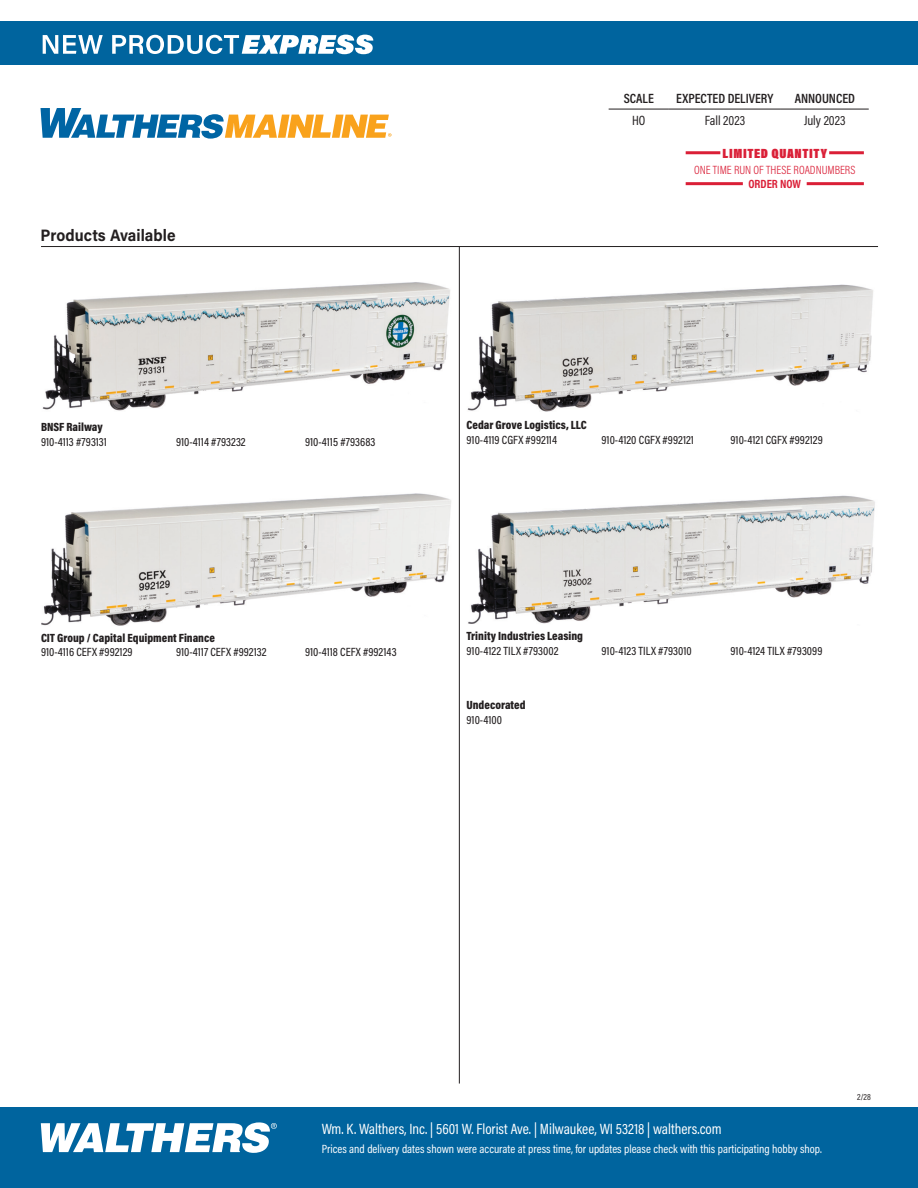
<style>
.page{position:relative;width:918px;height:1188px;background:#fff}
.page>*{position:absolute;margin:0;border:0;box-sizing:border-box;transform-origin:0 0}
.Flyer_First_Product_Name{font:700 16.5px "Acumin Pro";letter-spacing:.005em;color:#231f20;scale:.93 1}
.t1{font:15px "Acumin Pro Cond";color:#fff}
.Scale_Box{font:600 13.5px "Acumin Pro Cond";color:#231f20}
.Scale_Box-2{font:13.5px "Acumin Pro Cond";color:#231f20}
.Editorial_Bullets{font:900 13.5px "Acumin Pro Cond";letter-spacing:.05em;color:#da1f37}
.Editorial_Product_Name{font:500 12px "Acumin Pro Cond";color:#231f20}
.t2{font:12px "Acumin Pro Cond";color:#fff}
.Editorial_Product_Name-2{font:900 12px "Acumin Pro Cond";color:#231f20}
.Editorial_Product_Listing{font:500 12px "Acumin Pro Cond";letter-spacing:.005em;color:#231f20}
.Editorial_Bullets-2{font:300 12px/13.5px "Acumin Pro Cond";color:#da1f37;text-align:center}
.t3{font:9px "Acumin Pro Cond";color:#231f20}
.s1{font-weight:700}
</style>
<div class="page">
<div style="left:0;top:22px;width:918px;height:43px;background:#00649e"></div>
<svg style="left:43px;top:35px;width:60px;height:19px"></svg>
<svg style="left:112px;top:35px;width:261px;height:19px"></svg>
<div style="left:0;top:1107px;width:918px;height:81px;background:#00649e"></div>
<svg style="left:41px;top:1122px;width:236px;height:31px"></svg>
<hr style="left:41px;top:246px;width:837px;height:1px;background:#231f20">
<hr style="left:686px;top:151px;width:34px;height:3px;background:#da1f37">
<hr style="left:686px;top:182px;width:57px;height:3px;background:#da1f37">
<hr style="left:829px;top:151px;width:35px;height:3px;background:#da1f37">
<hr style="left:807px;top:182px;width:57px;height:3px;background:#da1f37">
<hr style="left:609px;top:109px;width:60px;height:1px;background:#231f20">
<hr style="left:669px;top:109px;width:112px;height:1px;background:#231f20">
<hr style="left:781px;top:109px;width:88px;height:1px;background:#231f20">
<hr style="left:459px;top:247px;width:1px;height:837px;background:#231f20">
<svg style="left:40px;top:108px;width:352px;height:31px"></svg>
<img style="left:42px;top:282px;width:408px;height:129px">
<img style="left:41px;top:493px;width:410px;height:133px">
<img style="left:467px;top:284px;width:406px;height:128px">
<img style="left:468px;top:495px;width:407px;height:129px">
<p class="Scale_Box" style="left:624px;top:90px;width:32px">SCALE</p>
<p class="Scale_Box" style="left:676px;top:90px;width:99px">EXPECTED DELIVERY</p>
<p class="Scale_Box" style="left:795px;top:90px;width:62px">ANNOUNCED</p>
<p class="Scale_Box-2" style="left:632px;top:112px;width:15px">HO</p>
<p class="Scale_Box-2" style="left:705px;top:112px;width:42px">Fall 2023</p>
<p class="Scale_Box-2" style="left:804px;top:112px;width:43px">July 2023</p>
<p class="Flyer_First_Product_Name" style="left:40px;top:224px;width:147px">Products Available</p>
<p class="Editorial_Product_Name-2" style="left:41px;top:419px;width:63px">BNSF Railway</p>
<p class="Editorial_Product_Listing" style="left:41px;top:434px;width:67px">910-4113 #793131</p>
<p class="Editorial_Product_Listing" style="left:176px;top:434px;width:71px">910-4114 #793232</p>
<p class="Editorial_Product_Listing" style="left:305px;top:434px;width:72px">910-4115 #793683</p>
<p class="Editorial_Bullets" style="left:723px;top:145px;width:106px">LIMITED QUANTITY</p>
<p class="Editorial_Bullets-2" style="left:694px;top:163px;width:163px">ONE TIME RUN OF THESE ROADNUMBERS<br><span class="s1">ORDER NOW</span></p>
<p class="Editorial_Product_Name-2" style="left:467px;top:417px;width:122px">Cedar Grove Logistics, LLC</p>
<p class="Editorial_Product_Name" style="left:467px;top:432px;width:92px">910-4119 CGFX #992114</p>
<p class="Editorial_Product_Name" style="left:602px;top:432px;width:94px">910-4120 CGFX #992121</p>
<p class="Editorial_Product_Name" style="left:731px;top:432px;width:94px">910-4121 CGFX #992129</p>
<p class="Editorial_Product_Name-2" style="left:41px;top:630px;width:176px">CIT Group / Capital Equipment Finance</p>
<p class="Editorial_Product_Name" style="left:41px;top:644px;width:93px">910-4116 CEFX #992129</p>
<p class="Editorial_Product_Name" style="left:176px;top:644px;width:92px">910-4117 CEFX #992132</p>
<p class="Editorial_Product_Name" style="left:305px;top:644px;width:93px">910-4118 CEFX #992143</p>
<p class="Editorial_Product_Name-2" style="left:467px;top:628px;width:118px">Trinity Industries Leasing</p>
<p class="Editorial_Product_Name" style="left:467px;top:643px;width:93px">910-4122 TILX #793002</p>
<p class="Editorial_Product_Name" style="left:602px;top:643px;width:92px">910-4123 TILX #793010</p>
<p class="Editorial_Product_Name" style="left:731px;top:643px;width:93px">910-4124 TILX #793099</p>
<p class="Editorial_Product_Name-2" style="left:467px;top:697px;width:60px">Undecorated</p>
<p class="Editorial_Product_Name" style="left:467px;top:712px;width:37px">910-4100</p>
<p class="t3" style="left:857px;top:1091px;width:15px">2/28</p>
<p class="t1" style="left:322px;top:1120px;width:402px">Wm. K. Walthers, Inc. | 5601 W. Florist Ave. | Milwaukee, WI 53218 | walthers.com</p>
<p class="t2" style="left:322px;top:1142px;width:502px">Prices and delivery dates shown were accurate at press time, for updates please check with this participating hobby shop.</p>
</div>
